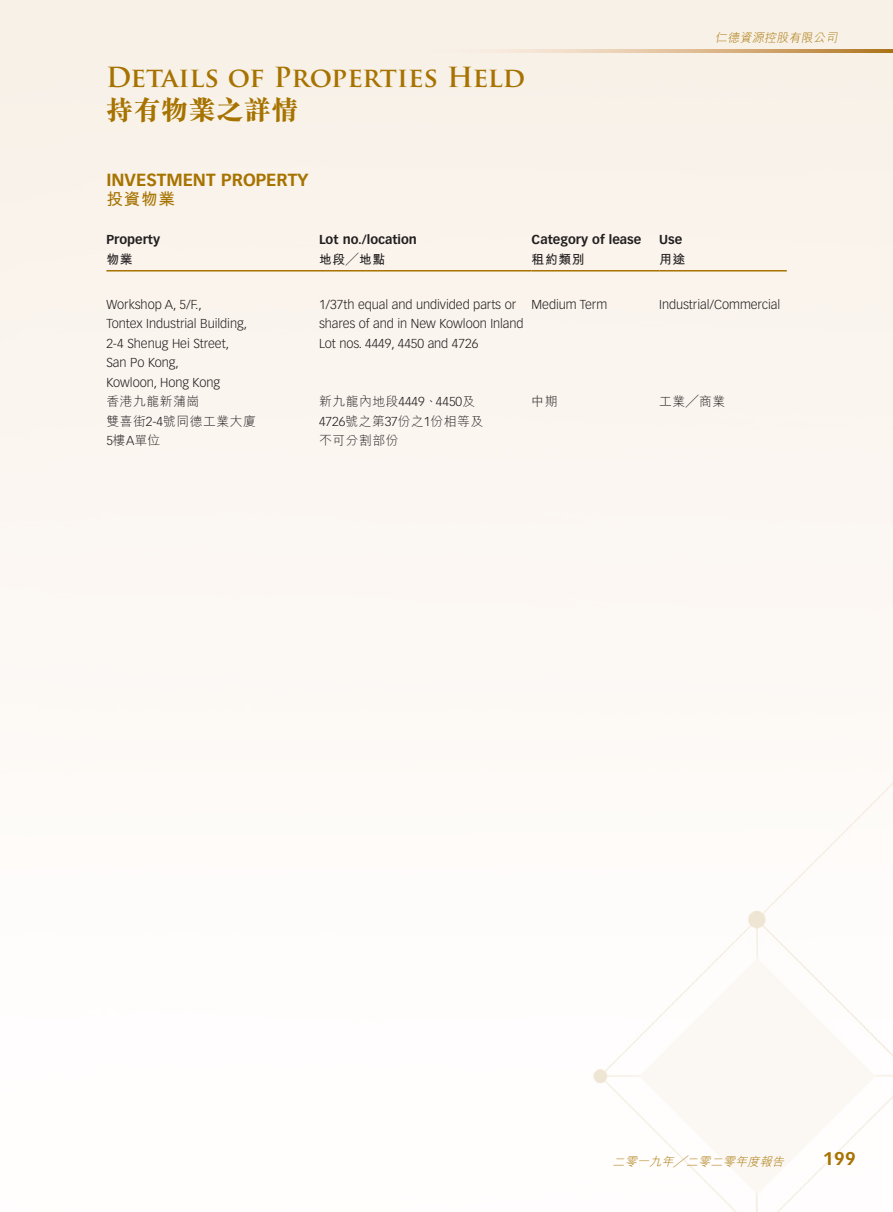
<style>
.page{position:relative;width:893px;height:1212px;background:#fff}
.page>*{position:absolute;margin:0;border:0;box-sizing:border-box;transform-origin:0 0}
.t1{font:700 27px "Trajan Pro";color:#a77300}
.t2{font:800 27px "M Sung HK";letter-spacing:.02em;color:#a77300}
.t3{font:700 18px "Vectora LT Std";color:#a77300}
.Heading_1{font:700 17.25px "Vectora LT Std";color:#a77300}
.C_Heading_1{font:700 16.5px "M Hei HK";color:#a77300}
.Body_Text{font:300 12.75px/19.5px "Vectora LT Std";letter-spacing:-.005em;color:#231f20}
.Body_Text-2{font:300 12.75px/19.5px "M Hei HK";letter-spacing:.045em;color:#231f20}
.Body_Text-3{font:700 12.75px "Vectora LT Std";color:#231f20}
.Body_Text-4{font:700 12.75px "M Hei HK";letter-spacing:.05em;color:#231f20}
.t4{font:italic 300 12px "M Hei HK";color:#a77300}
.s1{font-family:"Vectora LT Std"}
</style>
<div class="page">
<img style="left:0;top:0;width:893px;height:1212px">
<svg style="left:426px;top:50px;width:467px;height:3px"></svg>
<hr style="left:106px;top:270px;width:213px;height:1px;background:#a77300">
<hr style="left:319px;top:270px;width:213px;height:1px;background:#a77300">
<hr style="left:532px;top:270px;width:127px;height:1px;background:#a77300">
<hr style="left:659px;top:270px;width:128px;height:1px;background:#a77300">
<p class="t1" style="left:106px;top:61px;width:420px">Details of Properties Held</p>
<p class="t2" style="left:106px;top:97px;width:194px">持有物業之詳情</p>
<p class="t4" style="left:715px;top:31px;width:126px">仁德資源控股有限公司</p>
<p class="Heading_1" style="left:106px;top:169px;width:204px">INVESTMENT PROPERTY</p>
<p class="C_Heading_1" style="left:106px;top:187px;width:70px">投資物業</p>
<p class="Body_Text-3" style="left:106px;top:232px;width:55px">Property</p>
<p class="Body_Text-3" style="left:319px;top:232px;width:99px">Lot no./location</p>
<p class="Body_Text-3" style="left:532px;top:232px;width:111px">Category of lease</p>
<p class="Body_Text-3" style="left:659px;top:232px;width:25px">Use</p>
<p class="Body_Text-4" style="left:106px;top:250px;width:28px">物業</p>
<p class="Body_Text-4" style="left:319px;top:250px;width:68px">地段╱地點</p>
<p class="Body_Text-4" style="left:532px;top:250px;width:54px">租約類別</p>
<p class="Body_Text-4" style="left:659px;top:250px;width:28px">用途</p>
<p class="Body_Text" style="left:106px;top:295px;width:142px">Workshop A, 5/F.,<br>Tontex Industrial Building,<br>2-4 Shenug Hei Street,<br>San Po Kong,<br>Kowloon, Hong Kong</p>
<p class="Body_Text" style="left:319px;top:295px;width:206px">1/37th equal and undivided parts or shares of and in New Kowloon Inland<br>Lot nos. 4449, 4450 and 4726</p>
<p class="Body_Text" style="left:532px;top:295px;width:77px">Medium Term</p>
<p class="Body_Text" style="left:659px;top:295px;width:123px">Industrial/Commercial</p>
<p class="Body_Text-2" style="left:106px;top:392px;width:151px">香港九龍新蒲崗<br>雙喜街<span class="s1">2-4</span>號同德工業大廈</p>
<p class="Body_Text-2" style="left:106px;top:431px;width:56px"><span class="s1">5</span>樓<span class="s1">A</span>單位</p>
<p class="Body_Text-2" style="left:319px;top:392px;width:166px">新九龍內地段<span class="s1">4449</span>、<span class="s1">4450</span>及<br><span class="s1">4726</span>號之第<span class="s1">37</span>份之<span class="s1">1</span>份相等及不可分割部份</p>
<p class="Body_Text-2" style="left:532px;top:392px;width:28px">中期</p>
<p class="Body_Text-2" style="left:659px;top:392px;width:68px">工業╱商業</p>
<p class="t4" style="left:612px;top:1155px;width:176px">二零一九年╱二零二零年度報告</p>
<p class="t3" style="left:823px;top:1148px;width:35px">199</p>
</div>
